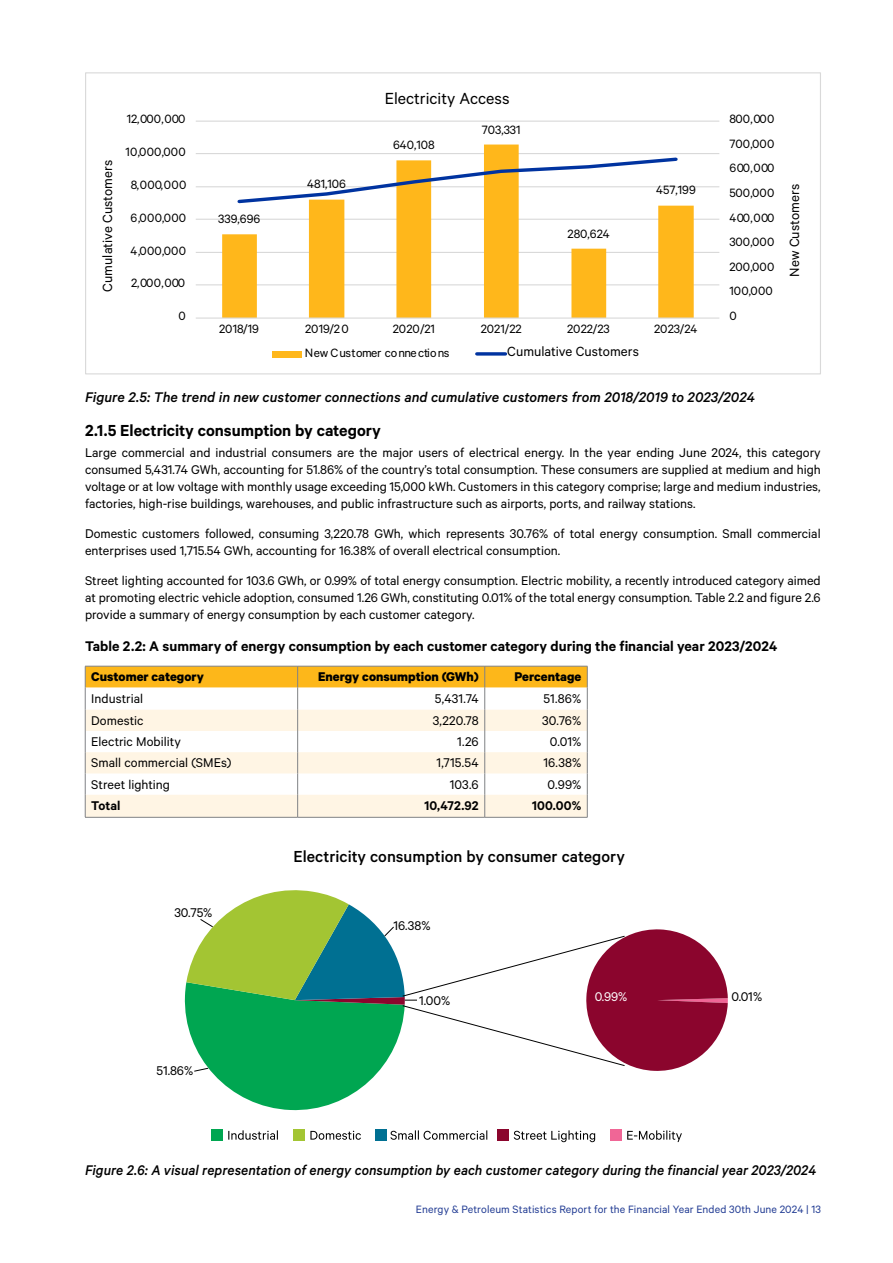
<style>
.page{position:relative;width:893px;height:1263px;background:#fff}
.page>*{position:absolute;margin:0;border:0;box-sizing:border-box;transform-origin:0 0}
.t1{font:18.15px "Calibre";color:#000}
.t2{font:500 18px "Calibre";color:#000}
.t3{font:600 18px "Calibre";color:#000}
.t4{font:italic 500 15.75px "Calibre";color:#000;scale:.96 1}
.t5{font:600 15.75px "Calibre";letter-spacing:.005em;color:#000}
.t6{font:italic 500 15.75px "Calibre";color:#000}
.t7{font:15.15px "Calibre";color:#000}
.t8{font:15px "Calibre";color:#000}
.t9{font:14.25px/17.1px "Calibre";color:#000;text-align:justify}
.t10{font:700 14.25px "Calibre";color:#000}
.t11{font:600 14.25px "Calibre";letter-spacing:.005em;color:#000}
.t12{font:14.25px "Calibre";color:#fff}
.t13{font:13.65px "Calibre";letter-spacing:.005em;color:#000}
.t14{font:12px "Calibre";letter-spacing:.01em;color:#233d94}
</style>
<div class="page">
<hr style="left:196px;top:284px;width:523px;height:1px;background:#d9d9d9">
<hr style="left:196px;top:252px;width:523px;height:1px;background:#d9d9d9">
<hr style="left:196px;top:219px;width:523px;height:1px;background:#d9d9d9">
<hr style="left:196px;top:186px;width:523px;height:1px;background:#d9d9d9">
<hr style="left:196px;top:153px;width:523px;height:1px;background:#d9d9d9">
<hr style="left:196px;top:121px;width:523px;height:1px;background:#d9d9d9">
<svg style="left:222px;top:145px;width:472px;height:172px"></svg>
<hr style="left:196px;top:317px;width:523px;height:2px;background:#d9d9d9">
<svg style="left:235px;top:156px;width:445px;height:49px"></svg>
<div style="left:273px;top:351px;width:29px;height:6px;background:#ffb71b"></div>
<svg style="left:477px;top:352px;width:28px;height:4px"></svg>
<svg style="left:85px;top:666px;width:503px;height:151px"></svg>
<hr style="left:85px;top:817px;width:213px;height:1px;background:#808285">
<hr style="left:298px;top:817px;width:187px;height:1px;background:#808285">
<hr style="left:485px;top:817px;width:102px;height:1px;background:#808285">
<div style="left:211px;top:1129px;width:12px;height:11px;background:#00a651"></div>
<div style="left:294px;top:1129px;width:11px;height:11px;background:#a3c533"></div>
<div style="left:375px;top:1129px;width:12px;height:11px;background:#007092"></div>
<div style="left:497px;top:1129px;width:12px;height:11px;background:#8b052d"></div>
<div style="left:610px;top:1129px;width:12px;height:11px;background:#f06696"></div>
<svg style="left:228px;top:1130px;width:50px;height:10px"></svg>
<svg style="left:310px;top:1131px;width:51px;height:9px"></svg>
<svg style="left:390px;top:1130px;width:97px;height:10px"></svg>
<svg style="left:514px;top:1130px;width:81px;height:12px"></svg>
<svg style="left:627px;top:1130px;width:55px;height:12px"></svg>
<svg style="left:184px;top:890px;width:544px;height:221px"></svg>
<p class="t7" style="left:103px;top:291px;width:145px;rotate:-90deg">Cummulative Customers</p>
<p class="t8" style="left:99px;top:292px;width:133px;rotate:-90deg">Cumulative Customers</p>
<p class="t13" style="left:127px;top:111px;width:60px">12,000,000</p>
<p class="t13" style="left:126px;top:144px;width:62px">10,000,000</p>
<p class="t13" style="left:131px;top:177px;width:57px">8,000,000</p>
<p class="t13" style="left:131px;top:209px;width:57px">6,000,000</p>
<p class="t13" style="left:130px;top:242px;width:57px">4,000,000</p>
<p class="t13" style="left:131px;top:275px;width:56px">2,000,000</p>
<p class="t13" style="left:179px;top:308px;width:9px">0</p>
<p class="t1" style="left:385px;top:88px;width:126px">Electricity Access</p>
<p class="t13" style="left:218px;top:211px;width:43px">339,696</p>
<p class="t13" style="left:307px;top:176px;width:40px">481,106</p>
<p class="t13" style="left:393px;top:137px;width:43px">640,108</p>
<p class="t13" style="left:482px;top:122px;width:40px">703,331</p>
<p class="t13" style="left:567px;top:226px;width:44px">280,624</p>
<p class="t13" style="left:656px;top:182px;width:41px">457,199</p>
<p class="t13" style="left:219px;top:321px;width:41px">2018/19</p>
<p class="t13" style="left:305px;top:321px;width:45px">2019/20</p>
<p class="t13" style="left:393px;top:321px;width:44px">2020/21</p>
<p class="t13" style="left:481px;top:321px;width:42px">2021/22</p>
<p class="t13" style="left:567px;top:321px;width:44px">2022/23</p>
<p class="t13" style="left:654px;top:321px;width:45px">2023/24</p>
<p class="t13" style="left:729px;top:111px;width:47px">800,000</p>
<p class="t13" style="left:729px;top:135px;width:46px">700,000</p>
<p class="t13" style="left:729px;top:160px;width:47px">600,000</p>
<p class="t13" style="left:729px;top:185px;width:46px">500,000</p>
<p class="t13" style="left:729px;top:209px;width:47px">400,000</p>
<p class="t13" style="left:729px;top:234px;width:46px">300,000</p>
<p class="t13" style="left:729px;top:259px;width:46px">200,000</p>
<p class="t13" style="left:729px;top:283px;width:45px">100,000</p>
<p class="t13" style="left:729px;top:308px;width:9px">0</p>
<p class="t7" style="left:786px;top:277px;width:94px;rotate:-90deg">New Customers</p>
<p class="t8" style="left:507px;top:343px;width:133px">Cumulative Customers</p>
<p class="t13" style="left:305px;top:344px;width:146px">New Customer connections</p>
<p class="t13" style="left:509px;top:344px;width:131px">Cummulative Customers</p>
<p class="t6" style="left:85px;top:388px;width:671px">Figure 2.5: The trend in new customer connections and cumulative customers from 2018/2019 to 2023/2024</p>
<p class="t3" style="left:85px;top:419px;width:297px">2.1.5 Electricity consumption by category</p>
<p class="t9" style="left:85px;top:443px;width:737px">Large commercial and industrial consumers are the major users of electrical energy. In the year ending June 2024, this category consumed 5,431.74 GWh, accounting for 51.86% of the country’s total consumption. These consumers are supplied at medium and high voltage or at low voltage with monthly usage exceeding 15,000 kWh. Customers in this category comprise; large and medium industries, factories, high-rise buildings, warehouses, and public infrastructure such as airports, ports, and railway stations.</p>
<p class="t9" style="left:85px;top:525px;width:737px">Domestic customers followed, consuming 3,220.78 GWh, which represents 30.76% of total energy consumption. Small commercial enterprises used 1,715.54 GWh, accounting for 16.38% of overall electrical consumption.</p>
<p class="t9" style="left:85px;top:571px;width:737px">Street lighting accounted for 103.6 GWh, or 0.99% of total energy consumption. Electric mobility, a recently introduced category aimed at promoting electric vehicle adoption, consumed 1.26 GWh, constituting 0.01% of the total energy consumption. Table 2.2 and figure 2.6 provide a summary of energy consumption by each customer category.</p>
<p class="t5" style="left:85px;top:637px;width:694px">Table 2.2: A summary of energy consumption by each customer category during the financial year 2023/2024</p>
<p class="t10" style="left:91px;top:668px;width:114px">Customer category</p>
<p class="t10" style="left:318px;top:668px;width:162px">Energy consumption (GWh)</p>
<p class="t10" style="left:515px;top:668px;width:68px">Percentage</p>
<p class="t9" style="left:91px;top:689px;width:53px">Industrial</p>
<p class="t9" style="left:435px;top:689px;width:45px">5,431.74</p>
<p class="t9" style="left:544px;top:689px;width:39px">51.86%</p>
<p class="t9" style="left:91px;top:711px;width:54px">Domestic</p>
<p class="t9" style="left:433px;top:711px;width:48px">3,220.78</p>
<p class="t9" style="left:542px;top:711px;width:41px">30.76%</p>
<p class="t9" style="left:91px;top:733px;width:91px">Electric Mobility</p>
<p class="t9" style="left:457px;top:733px;width:23px">1.26</p>
<p class="t9" style="left:550px;top:733px;width:33px">0.01%</p>
<p class="t9" style="left:91px;top:754px;width:142px">Small commercial (SMEs)</p>
<p class="t9" style="left:436px;top:754px;width:44px">1,715.54</p>
<p class="t9" style="left:543px;top:754px;width:39px">16.38%</p>
<p class="t9" style="left:91px;top:775px;width:80px">Street lighting</p>
<p class="t9" style="left:450px;top:775px;width:31px">103.6</p>
<p class="t9" style="left:547px;top:775px;width:35px">0.99%</p>
<p class="t11" style="left:91px;top:797px;width:31px">Total</p>
<p class="t11" style="left:424px;top:797px;width:56px">10,472.92</p>
<p class="t11" style="left:532px;top:797px;width:51px">100.00%</p>
<p class="t9" style="left:174px;top:904px;width:40px">30.75%</p>
<p class="t9" style="left:156px;top:1061px;width:38px">51.86%</p>
<p class="t2" style="left:294px;top:846px;width:333px">Electricity consumption by consumer category</p>
<p class="t9" style="left:394px;top:916px;width:38px">16.38%</p>
<p class="t9" style="left:419px;top:991px;width:33px">1.00%</p>
<p class="t12" style="left:595px;top:988px;width:34px">0.99%</p>
<p class="t9" style="left:731px;top:987px;width:32px">0.01%</p>
<p class="t4" style="left:85px;top:1161px;width:763px">Figure 2.6: A visual representation of energy consumption by each customer category during the financial year 2023/2024</p>
<p class="t14" style="left:416px;top:1202px;width:407px">Energy &amp; Petroleum Statistics Report for the Financial Year Ended 30th June 2024 | 13</p>
</div>
